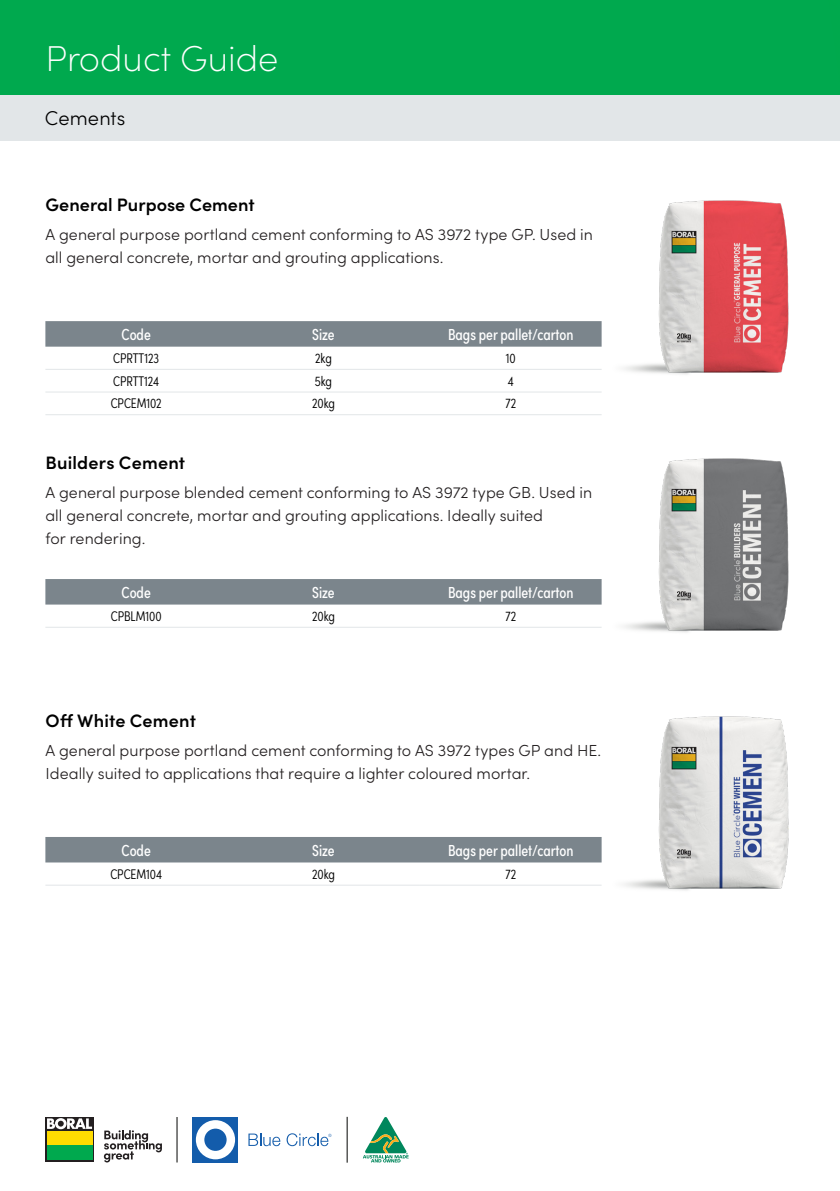
<style>
.page{position:relative;width:840px;height:1191px;background:#fff}
.page>*{position:absolute;margin:0;border:0;box-sizing:border-box;transform-origin:0 0}
.t1{font:200 36px "Sofia Pro";color:#fff}
.t2{font:300 20px "Sofia Pro";letter-spacing:.005em;color:#000}
.heading{font:600 18px "Sofia Pro";letter-spacing:.005em;color:#000}
.Body_Text{font:300 16px/23px "Sofia Pro";letter-spacing:.005em;color:#231f20}
.t3{font:16px "Sofia Pro Condensed";color:#fff}
.t4{font:300 14px "Sofia Pro Condensed";color:#000}
</style>
<div class="page">
<div style="left:0;top:0;width:839px;height:95px;background:#00a94e"></div>
<img style="left:601px;top:200px;width:188px;height:175px">
<svg style="left:45px;top:321px;width:556px;height:26px;background:#7d878e"></svg>
<hr style="left:45px;top:369px;width:182px;height:1px;background:#e2e6e8">
<hr style="left:227px;top:369px;width:193px;height:1px;background:#e2e6e8">
<hr style="left:420px;top:369px;width:181px;height:1px;background:#e2e6e8">
<hr style="left:45px;top:392px;width:182px;height:1px;background:#e2e6e8">
<hr style="left:227px;top:392px;width:193px;height:1px;background:#e2e6e8">
<hr style="left:420px;top:392px;width:181px;height:1px;background:#e2e6e8">
<hr style="left:45px;top:414px;width:182px;height:1px;background:#e2e6e8">
<hr style="left:227px;top:414px;width:193px;height:1px;background:#e2e6e8">
<hr style="left:420px;top:414px;width:181px;height:1px;background:#e2e6e8">
<img style="left:601px;top:458px;width:188px;height:175px">
<img style="left:601px;top:716px;width:188px;height:175px">
<div style="left:45px;top:579px;width:556px;height:25px;background:#7b858c"></div>
<hr style="left:45px;top:627px;width:182px;height:1px;background:#e2e6e8">
<hr style="left:227px;top:627px;width:193px;height:1px;background:#e2e6e8">
<hr style="left:420px;top:627px;width:181px;height:1px;background:#e2e6e8">
<div style="left:45px;top:837px;width:556px;height:25px;background:#7b858c"></div>
<hr style="left:45px;top:885px;width:182px;height:1px;background:#e2e6e8">
<hr style="left:227px;top:885px;width:193px;height:1px;background:#e2e6e8">
<hr style="left:420px;top:885px;width:181px;height:1px;background:#e2e6e8">
<div style="left:0;top:95px;width:839px;height:45px;background:#e2e6e8"></div>
<svg style="left:45px;top:1117px;width:49px;height:44px"></svg>
<div style="left:47px;top:1130px;width:45px;height:14px;background:#ffdc01"></div>
<div style="left:47px;top:1145px;width:45px;height:14px;background:#00a94e"></div>
<svg style="left:47px;top:1118px;width:45px;height:11px"></svg>
<svg style="left:104px;top:1130px;width:57px;height:32px"></svg>
<hr style="left:176px;top:1117px;width:1px;height:45px;background:#040503">
<hr style="left:346px;top:1116px;width:1px;height:46px;background:#040503">
<div style="left:193px;top:1117px;width:45px;height:45px;background:#135cab"></div>
<svg style="left:196px;top:1120px;width:39px;height:39px"></svg>
<svg style="left:248px;top:1133px;width:32px;height:13px"></svg>
<svg style="left:286px;top:1133px;width:45px;height:13px"></svg>
<svg style="left:363px;top:1117px;width:45px;height:45px"></svg>
<p class="t1" style="left:45px;top:33px;width:234px">Product Guide</p>
<p class="t2" style="left:45px;top:103px;width:82px">Cements</p>
<p class="heading" style="left:45px;top:191px;width:211px">General Purpose Cement</p>
<p class="Body_Text" style="left:45px;top:222px;width:549px">A general purpose portland cement conforming to AS 3972 type GP. Used in all general concrete, mortar and grouting applications.</p>
<p class="t3" style="left:121px;top:322px;width:31px">Code</p>
<p class="t3" style="left:312px;top:322px;width:24px">Size</p>
<p class="t3" style="left:448px;top:322px;width:127px">Bags per pallet/carton</p>
<p class="t4" style="left:113px;top:348px;width:47px">CPRTT123</p>
<p class="t4" style="left:315px;top:348px;width:18px">2kg</p>
<p class="t4" style="left:505px;top:348px;width:11px">10</p>
<p class="t4" style="left:113px;top:371px;width:48px">CPRTT124</p>
<p class="t4" style="left:315px;top:371px;width:19px">5kg</p>
<p class="t4" style="left:507px;top:371px;width:8px">4</p>
<p class="t4" style="left:111px;top:393px;width:52px">CPCEM102</p>
<p class="t4" style="left:312px;top:393px;width:24px">20kg</p>
<p class="t4" style="left:505px;top:393px;width:12px">72</p>
<p class="heading" style="left:45px;top:449px;width:141px">Builders Cement</p>
<p class="Body_Text" style="left:45px;top:480px;width:548px">A general purpose blended cement conforming to AS 3972 type GB. Used in all general concrete, mortar and grouting applications. Ideally suited<br>for rendering.</p>
<p class="t3" style="left:121px;top:580px;width:31px">Code</p>
<p class="t3" style="left:312px;top:580px;width:24px">Size</p>
<p class="t3" style="left:448px;top:580px;width:127px">Bags per pallet/carton</p>
<p class="t4" style="left:111px;top:606px;width:52px">CPBLM100</p>
<p class="t4" style="left:312px;top:606px;width:24px">20kg</p>
<p class="t4" style="left:505px;top:606px;width:12px">72</p>
<p class="heading" style="left:45px;top:707px;width:152px">Off White Cement</p>
<p class="Body_Text" style="left:45px;top:738px;width:557px">A general purpose portland cement conforming to AS 3972 types GP and HE.<br>Ideally suited to applications that require a lighter coloured mortar.</p>
<p class="t3" style="left:121px;top:838px;width:31px">Code</p>
<p class="t3" style="left:312px;top:838px;width:24px">Size</p>
<p class="t3" style="left:448px;top:838px;width:127px">Bags per pallet/carton</p>
<p class="t4" style="left:110px;top:864px;width:53px">CPCEM104</p>
<p class="t4" style="left:312px;top:864px;width:24px">20kg</p>
<p class="t4" style="left:505px;top:864px;width:12px">72</p>
</div>
